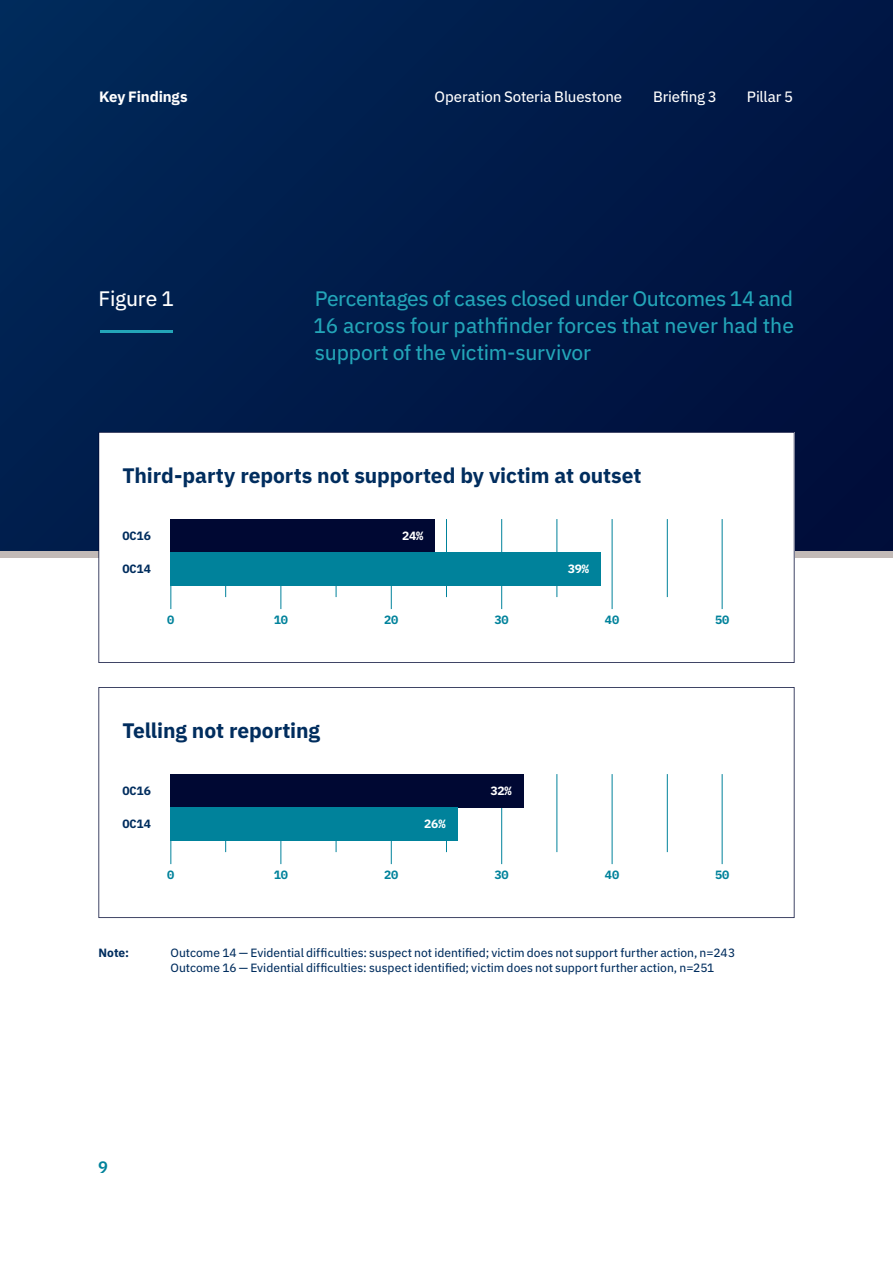
<style>
.page{position:relative;width:893px;height:1263px;background:#fff}
.page>*{position:absolute;margin:0;border:0;box-sizing:border-box;transform-origin:0 0}
.h_14{font:21px/27px "IBM Plex Sans Text";letter-spacing:-.005em;color:#23a5b8;text-align:justify}
.t1{font:700 21px "IBM Plex Sans";letter-spacing:-.005em;color:#002d5e}
.h_14-2{font:21px "IBM Plex Sans Text";letter-spacing:-.01em;color:#fff}
.t2{font:600 16.5px "IBM Plex Sans";color:#00829b}
.t3{font:15px "IBM Plex Sans Text";letter-spacing:-.01em;color:#fff}
.p_10_text{font:700 15px "IBM Plex Sans";letter-spacing:-.01em;color:#fff}
.p_8_text{font:12px/15px "IBM Plex Sans Text";color:#002d5e}
.t4{font:700 12px "IBM Plex Mono";letter-spacing:-.01em;color:#00829b}
.t5{font:700 12px "IBM Plex Mono";letter-spacing:-.01em;color:#002d5e}
.t6{font:700 12px "IBM Plex Mono";letter-spacing:-.01em;color:#fff}
.p_8_text-2{font:700 12px "IBM Plex Sans";color:#002d5e}
</style>
<div class="page">
<div style="left:0;top:0;width:893px;height:1263px;background:linear-gradient(to right,#002555,#00123f)"></div>
<div style="left:0;top:552px;width:893px;height:711px;background:#fff"></div>
<hr style="left:100px;top:330px;width:73px;height:3px;background:#23a5b8">
<div style="left:0;top:552px;width:893px;height:6px;background:#c2bab7"></div>
<svg style="left:98px;top:432px;width:696px;height:231px"></svg>
<hr style="left:722px;top:519px;width:1px;height:90px;background:#00829b">
<hr style="left:170px;top:519px;width:1px;height:90px;background:#00829b">
<hr style="left:280px;top:519px;width:1px;height:90px;background:#00829b">
<hr style="left:391px;top:519px;width:1px;height:90px;background:#00829b">
<hr style="left:501px;top:519px;width:1px;height:90px;background:#00829b">
<hr style="left:612px;top:519px;width:1px;height:90px;background:#00829b">
<hr style="left:225px;top:519px;width:1px;height:78px;background:#00829b">
<hr style="left:336px;top:519px;width:1px;height:78px;background:#00829b">
<hr style="left:446px;top:519px;width:1px;height:78px;background:#00829b">
<hr style="left:556px;top:519px;width:1px;height:78px;background:#00829b">
<hr style="left:667px;top:519px;width:1px;height:78px;background:#00829b">
<div style="left:170px;top:519px;width:265px;height:33px;background:#000833"></div>
<div style="left:170px;top:552px;width:431px;height:33px;background:#00829b"></div>
<svg style="left:98px;top:687px;width:696px;height:231px"></svg>
<hr style="left:722px;top:774px;width:1px;height:90px;background:#00829b">
<hr style="left:170px;top:774px;width:1px;height:90px;background:#00829b">
<hr style="left:280px;top:774px;width:1px;height:90px;background:#00829b">
<hr style="left:391px;top:774px;width:1px;height:90px;background:#00829b">
<hr style="left:501px;top:774px;width:1px;height:90px;background:#00829b">
<hr style="left:612px;top:774px;width:1px;height:90px;background:#00829b">
<hr style="left:225px;top:774px;width:1px;height:78px;background:#00829b">
<hr style="left:336px;top:774px;width:1px;height:78px;background:#00829b">
<hr style="left:446px;top:774px;width:1px;height:78px;background:#00829b">
<hr style="left:556px;top:774px;width:1px;height:78px;background:#00829b">
<hr style="left:667px;top:774px;width:1px;height:78px;background:#00829b">
<div style="left:170px;top:774px;width:354px;height:33px;background:#000833"></div>
<div style="left:170px;top:807px;width:287px;height:33px;background:#00829b"></div>
<p class="p_10_text" style="left:99px;top:85px;width:90px">Key Findings</p>
<p class="t3" style="left:435px;top:85px;width:189px">Operation Soteria Bluestone</p>
<p class="t3" style="left:653px;top:85px;width:65px">Briefing 3</p>
<p class="t3" style="left:747px;top:85px;width:48px">Pillar 5</p>
<p class="h_14-2" style="left:98px;top:282px;width:77px">Figure 1</p>
<p class="h_14" style="left:313px;top:283px;width:482px">Percentages of cases closed under Outcomes 14 and 16 across four pathfinder forces that never had the support of the victim-survivor</p>
<p class="t1" style="left:122px;top:459px;width:520px">Third-party reports not supported by victim at outset</p>
<p class="t5" style="left:122px;top:526px;width:30px">OC16</p>
<p class="t6" style="left:402px;top:526px;width:23px">24%</p>
<p class="t5" style="left:122px;top:559px;width:30px">OC14</p>
<p class="t6" style="left:568px;top:559px;width:23px">39%</p>
<p class="t4" style="left:167px;top:610px;width:9px">0</p>
<p class="t4" style="left:274px;top:610px;width:16px">10</p>
<p class="t4" style="left:384px;top:610px;width:16px">20</p>
<p class="t4" style="left:495px;top:610px;width:16px">30</p>
<p class="t4" style="left:605px;top:610px;width:16px">40</p>
<p class="t4" style="left:715px;top:610px;width:16px">50</p>
<p class="t1" style="left:122px;top:714px;width:199px">Telling not reporting</p>
<p class="t5" style="left:122px;top:781px;width:30px">OC16</p>
<p class="t6" style="left:490px;top:781px;width:23px">32%</p>
<p class="t5" style="left:122px;top:814px;width:30px">OC14</p>
<p class="t6" style="left:424px;top:814px;width:23px">26%</p>
<p class="p_8_text-2" style="left:98px;top:943px;width:32px">Note:</p>
<p class="t4" style="left:167px;top:865px;width:9px">0</p>
<p class="t4" style="left:274px;top:865px;width:16px">10</p>
<p class="t4" style="left:384px;top:865px;width:16px">20</p>
<p class="t4" style="left:495px;top:865px;width:16px">30</p>
<p class="t4" style="left:605px;top:865px;width:16px">40</p>
<p class="t4" style="left:715px;top:865px;width:16px">50</p>
<p class="p_8_text" style="left:170px;top:944px;width:566px">Outcome 14 — Evidential difficulties: suspect not identified; victim does not support further action, n=243<br>Outcome 16 — Evidential difficulties: suspect identified; victim does not support further action, n=251</p>
<h2 class="t2" style="left:98px;top:1154px;width:11px">9</h2>
</div>
